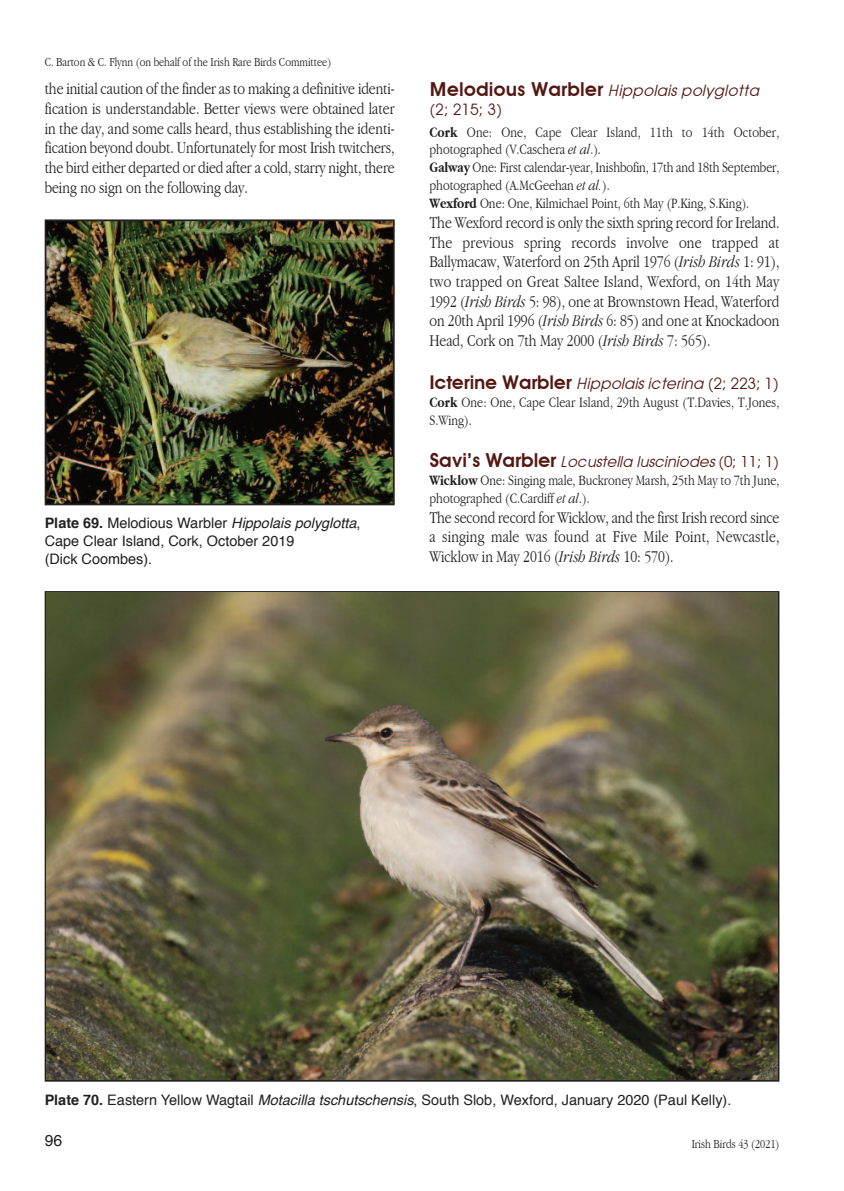
<style>
.page{position:relative;width:844px;height:1191px;background:#fff}
.page>*{position:absolute;margin:0;border:0;box-sizing:border-box;transform-origin:0 0}
.t1{font:300 condensed 17.15px/19.8px "Garamond";color:#231f20;text-align:justify}
.t2{font:italic 15.75px/19.2px "Avant Garde";color:#541712}
.t3{font:15.75px "Helvetica";color:#231f20}
.t4{font:italic 15.22px "Avant Garde";color:#541712}
.t5{font:300 condensed 14.88px/17.8px "Garamond";color:#231f20}
.t6{font:14.35px/17.8px "Helvetica";color:#231f20}
.t7{font:300 condensed 12.6px "Garamond";color:#231f20}
.s1{font-weight:600;font-style:normal;font-size:19.25px}
.s2{font-style:normal}
.s3{font-weight:700}
.s4{font-family:"Garamond Narrow";font-weight:400;font-style:italic;font-stretch:normal}
.s5{font-weight:600;font-style:normal;font-size:18.9px}
.s6{font-style:italic}
</style>
<div class="page">
<img style="left:48px;top:222px;width:343px;height:280px">
<div style="left:45px;top:219px;width:349px;height:286px;border:2px solid #231f20"></div>
<img style="left:46px;top:593px;width:731px;height:486px">
<p class="t7" style="left:45px;top:55px;width:288px">C. Barton &amp; C. Flynn (on behalf of the Irish Rare Birds Committee)</p>
<p class="t1" style="left:45px;top:79px;width:351px">the initial caution of the finder as to making a definitive identi&shy;fication is understandable. Better views were obtained later in the day, and some calls heard, thus establishing the identi&shy;fication beyond doubt. Unfortunately for most Irish twitchers, the bird either departed or died after a cold, starry night, there being no sign on the following day.</p>
<p class="t2" style="left:429px;top:81px;width:334px"><span class="s1">Melodious Warbler</span> Hippolais polyglotta <span class="s2">(2; 215; 3)</span></p>
<p class="t5" style="left:429px;top:123px;width:351px"><span class="s3">Cork</span> One: One, Cape Clear Island, 11th to 14th October, photographed (V.Caschera <span class="s4">et al</span>.).<br><span class="s3">Galway</span> One: First calendar-year, Inishbofin, 17th and 18th September, photographed (A.McGeehan <span class="s4">et al.</span>).<br><span class="s3">Wexford</span> One: One, Kilmichael Point, 6th May (P.King, S.King).</p>
<p class="t1" style="left:429px;top:213px;width:351px">The Wexford record is only the sixth spring record for Ireland.<br>The previous spring records involve one trapped at Ballymacaw, Waterford on 25th April 1976 (<span class="s4">Irish Birds</span> 1: 91), two trapped on Great Saltee Island, Wexford, on 14th May 1992 (<span class="s4">Irish Birds</span> 5: 98), one at Brownstown Head, Waterford on 20th April 1996 (<span class="s4">Irish Birds</span> 6: 85) and one at Knockadoon Head, Cork on 7th May 2000 (<span class="s4">Irish Birds</span> 7: 565).</p>
<p class="t2" style="left:429px;top:374px;width:351px"><span class="s5">Icterine Warbler</span> Hippolaisicterina<span class="s2">(2; 223; 1)</span></p>
<p class="t5" style="left:429px;top:393px;width:351px"><span class="s3">Cork</span> One: One, Cape Clear Island, 29th August (T.Davies, T.Jones,<br>S.Wing).</p>
<p class="t4" style="left:429px;top:454px;width:351px"><span class="s1">Savi’s Warbler</span> Locustellalusciniodes<span class="s2">(0; 11; 1)</span></p>
<p class="t5" style="left:429px;top:471px;width:351px"><span class="s3">Wicklow</span> One: Singing male, Buckroney Marsh, 25th May to 7th June, photographed (C.Cardiff <span class="s4">et al</span>.).</p>
<p class="t1" style="left:429px;top:507px;width:351px">The second record for Wicklow, and the first Irish record since a singing male was found at Five Mile Point, Newcastle, Wicklow in May 2016 (<span class="s4">Irish Birds</span> 10: 570).</p>
<p class="t6" style="left:45px;top:515px;width:317px"><span class="s3">Plate 69.</span> Melodious Warbler <span class="s6">Hippolais polyglotta</span>,<br>Cape Clear Island, Cork, October 2019<br>(Dick Coombes).</p>
<p class="t6" style="left:45px;top:1092px;width:688px"><span class="s3">Plate 70.</span> Eastern Yellow Wagtail <span class="s6">Motacilla tschutschensis</span>, South Slob, Wexford, January 2020 (Paul Kelly).</p>
<p class="t3" style="left:45px;top:1133px;width:19px">96</p>
<p class="t7" style="left:691px;top:1136px;width:89px">Irish Birds 43 (2021)</p>
</div>
